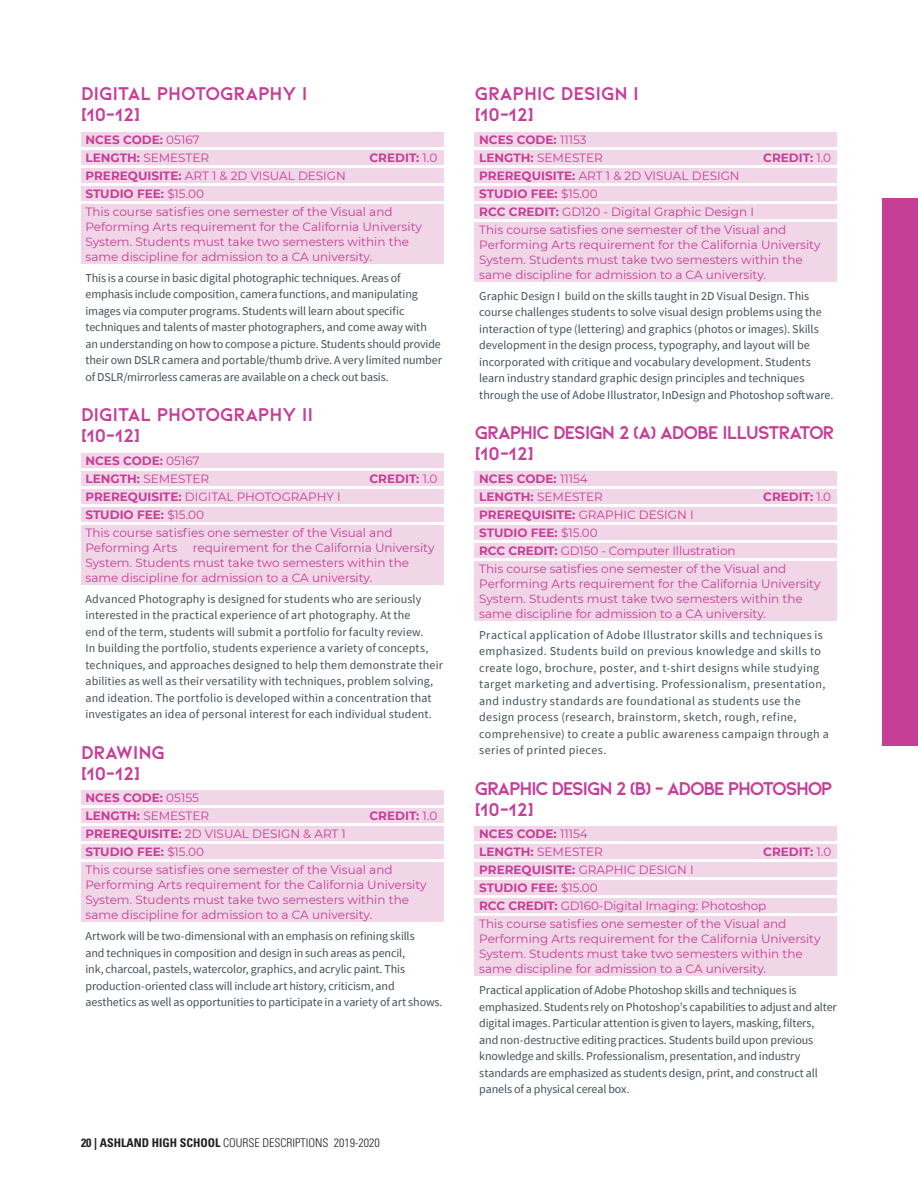
<style>
.page{position:relative;width:918px;height:1188px;background:#fff}
.page>*{position:absolute;margin:0;border:0;box-sizing:border-box;transform-origin:0 0}
.t1{font:700 19.5px/21px "Kiona";letter-spacing:-.02em;color:#c53f97}
.t2{font:700 19.5px/21px "Kiona";letter-spacing:-.07em;color:#c53f97}
.t3{font:700 19.5px/21px "Kiona";letter-spacing:-.075em;color:#c53f97}
.t4{font:12px/16.5px "Source Sans Pro";color:#425159}
.t5{font:12px/18px "Montserrat";color:#c53f97}
.t6{font:12px/16.5px "Source Sans Pro";letter-spacing:.03em;color:#425159}
.t7{font:700 12px/18px "Montserrat";color:#c53f97}
.t8{font:300 condensed 12px "Univers LT Std";color:#231f20}
.s1{font-weight:400}
.s2{font-weight:700}
</style>
<div class="page">
<div style="left:81px;top:132px;width:362px;height:15px;background:#f0d6e7"></div>
<div style="left:81px;top:150px;width:362px;height:15px;background:#f0d6e7"></div>
<div style="left:81px;top:168px;width:362px;height:15px;background:#f0d6e7"></div>
<div style="left:81px;top:186px;width:362px;height:15px;background:#f0d6e7"></div>
<div style="left:81px;top:204px;width:362px;height:60px;background:#f0d6e7"></div>
<div style="left:81px;top:453px;width:362px;height:15px;background:#f0d6e7"></div>
<div style="left:81px;top:471px;width:362px;height:15px;background:#f0d6e7"></div>
<div style="left:81px;top:489px;width:362px;height:15px;background:#f0d6e7"></div>
<div style="left:81px;top:507px;width:362px;height:15px;background:#f0d6e7"></div>
<div style="left:81px;top:525px;width:362px;height:60px;background:#f0d6e7"></div>
<div style="left:81px;top:790px;width:362px;height:15px;background:#f0d6e7"></div>
<div style="left:81px;top:808px;width:362px;height:15px;background:#f0d6e7"></div>
<div style="left:81px;top:826px;width:362px;height:15px;background:#f0d6e7"></div>
<div style="left:81px;top:844px;width:362px;height:15px;background:#f0d6e7"></div>
<div style="left:81px;top:862px;width:362px;height:60px;background:#f0d6e7"></div>
<div style="left:475px;top:132px;width:362px;height:15px;background:#f0d6e7"></div>
<div style="left:475px;top:150px;width:362px;height:15px;background:#f0d6e7"></div>
<div style="left:475px;top:168px;width:362px;height:15px;background:#f0d6e7"></div>
<div style="left:475px;top:186px;width:362px;height:15px;background:#f0d6e7"></div>
<div style="left:475px;top:204px;width:362px;height:15px;background:#f0d6e7"></div>
<div style="left:475px;top:222px;width:362px;height:60px;background:#f0d6e7"></div>
<div style="left:475px;top:471px;width:362px;height:15px;background:#f0d6e7"></div>
<div style="left:475px;top:489px;width:362px;height:15px;background:#f0d6e7"></div>
<div style="left:475px;top:507px;width:362px;height:15px;background:#f0d6e7"></div>
<div style="left:475px;top:525px;width:362px;height:15px;background:#f0d6e7"></div>
<div style="left:475px;top:543px;width:362px;height:15px;background:#f0d6e7"></div>
<div style="left:475px;top:561px;width:362px;height:60px;background:#f0d6e7"></div>
<div style="left:475px;top:826px;width:362px;height:15px;background:#f0d6e7"></div>
<div style="left:475px;top:844px;width:362px;height:15px;background:#f0d6e7"></div>
<div style="left:475px;top:862px;width:362px;height:15px;background:#f0d6e7"></div>
<div style="left:475px;top:880px;width:362px;height:15px;background:#f0d6e7"></div>
<div style="left:475px;top:898px;width:362px;height:15px;background:#f0d6e7"></div>
<div style="left:475px;top:916px;width:362px;height:60px;background:#f0d6e7"></div>
<div style="left:882px;top:198px;width:36px;height:547px;background:#c53f97"></div>
<h1 class="t1" style="left:81px;top:83px;width:228px">DIGITAL PHOTOGRAPHY I [10-12]</h1>
<p class="t7" style="left:86px;top:130px;width:125px">NCES CODE: <span class="s1">05167<br></span>LENGTH: <span class="s1">SEMESTER</span></p>
<p class="t7" style="left:369px;top:148px;width:69px">CREDIT: <span class="s1">1.0</span></p>
<p class="t5" style="left:86px;top:166px;width:309px"><span class="s2">PREREQUISITE:</span> ART 1 &amp; 2D VISUAL DESIGN<br><span class="s2">STUDIO FEE:</span> $15.00<br>This course satisfies one semester of the Visual and</p>
<p class="t5" style="left:86px;top:218px;width:338px;line-height:15px">Peforming Arts requirement for the California University<br>System. Students must take two semesters within the same discipline for admission to a CA university.</p>
<p class="t4" style="left:86px;top:269px;width:358px">This is a course in basic digital photographic techniques. Areas of emphasis include composition, camera functions, and manipulating images via computer programs. Students will learn about specific techniques and talents of master photographers, and come away with an understanding on how to compose a picture. Students should provide their own DSLR camera and portable/thumb drive. A very limited number of DSLR/mirrorless cameras are available on a check out basis.</p>
<h1 class="t1" style="left:81px;top:404px;width:234px">DIGITAL PHOTOGRAPHY II [10-12]</h1>
<p class="t7" style="left:86px;top:451px;width:125px">NCES CODE: <span class="s1">05167<br></span>LENGTH: <span class="s1">SEMESTER</span></p>
<p class="t7" style="left:369px;top:469px;width:70px">CREDIT: <span class="s1">1.0</span></p>
<p class="t5" style="left:86px;top:487px;width:309px"><span class="s2">PREREQUISITE:</span> DIGITAL PHOTOGRAPHY I<br><span class="s2">STUDIO FEE:</span> $15.00<br>This course satisfies one semester of the Visual and</p>
<p class="t5" style="left:86px;top:538px;width:93px">Peforming Arts</p>
<p class="t5" style="left:86px;top:539px;width:351px;line-height:15px;text-indent:107px">requirement for the California University<br>System. Students must take two semesters within the same discipline for admission to a CA university.</p>
<p class="t4" style="left:86px;top:590px;width:359px">Advanced Photography is designed for students who are seriously interested in the practical experience of art photography. At the<br>end of the term, students will submit a portfolio for faculty review.<br>In building the portfolio, students experience a variety of concepts, techniques, and approaches designed to help them demonstrate their abilities as well as their versatility with techniques, problem solving, and ideation. The portfolio is developed within a concentration that investigates an idea of personal interest for each individual student.</p>
<h1 class="t1" style="left:81px;top:741px;width:86px">DRAWING [10-12]</h1>
<p class="t7" style="left:86px;top:788px;width:125px">NCES CODE: <span class="s1">05155<br></span>LENGTH: <span class="s1">SEMESTER</span></p>
<p class="t7" style="left:369px;top:806px;width:69px">CREDIT: <span class="s1">1.0</span></p>
<p class="t5" style="left:86px;top:824px;width:309px"><span class="s2">PREREQUISITE:</span> 2D VISUAL DESIGN &amp; ART 1<br><span class="s2">STUDIO FEE:</span> $15.00<br>This course satisfies one semester of the Visual and</p>
<p class="t5" style="left:86px;top:877px;width:343px;line-height:15px">Performing Arts requirement for the California University<br>System. Students must take two semesters within the same discipline for admission to a CA university.</p>
<p class="t4" style="left:86px;top:928px;width:359px">Artwork will be two-dimensional with an emphasis on refining skills<br>and techniques in composition and design in such areas as pencil,<br>ink, charcoal, pastels, watercolor, graphics, and acrylic paint. This production-oriented class will include art history, criticism, and aesthetics as well as opportunities to participate in a variety of art shows.</p>
<p class="t8" style="left:81px;top:1136px;width:300px"><span class="s2">20 | ASHLAND HIGH SCHOOL</span> COURSE DESCRIPTIONS 2019-2020</p>
<h1 class="t1" style="left:475px;top:83px;width:166px">GRAPHIC DESIGN I [10-12]</h1>
<p class="t7" style="left:479px;top:130px;width:125px">NCES CODE: <span class="s1">11153<br></span>LENGTH: <span class="s1">SEMESTER</span></p>
<p class="t7" style="left:763px;top:148px;width:69px">CREDIT: <span class="s1">1.0</span></p>
<p class="t5" style="left:479px;top:166px;width:309px"><span class="s2">PREREQUISITE:</span> ART 1 &amp; 2D VISUAL DESIGN <span class="s2">STUDIO FEE:</span> $15.00<br><span class="s2">RCC CREDIT:</span> GD120 - Digital Graphic Design I<br>This course satisfies one semester of the Visual and</p>
<p class="t5" style="left:479px;top:236px;width:343px;line-height:15px">Performing Arts requirement for the California University<br>System. Students must take two semesters within the same discipline for admission to a CA university.</p>
<p class="t4" style="left:479px;top:287px;width:356px">Graphic Design I build on the skills taught in 2D Visual Design. This course challenges students to solve visual design problems using the interaction of type (lettering) and graphics (photos or images). Skills development in the design process, typography, and layout will be incorporated with critique and vocabulary development. Students learn industry standard graphic design principles and techniques through the use of Adobe Illustrator, InDesign and Photoshop software.</p>
<h1 class="t2" style="left:475px;top:422px;width:361px">GRAPHIC DESIGN 2 (A) ADOBE ILLUSTRATOR [10-12]</h1>
<p class="t7" style="left:479px;top:469px;width:125px">NCES CODE: <span class="s1">11154<br></span>LENGTH: <span class="s1">SEMESTER</span></p>
<p class="t7" style="left:763px;top:487px;width:69px">CREDIT: <span class="s1">1.0</span></p>
<p class="t5" style="left:479px;top:505px;width:309px"><span class="s2">PREREQUISITE:</span> GRAPHIC DESIGN I<br><span class="s2">STUDIO FEE:</span> $15.00<br><span class="s2">RCC CREDIT:</span> GD150 - Computer Illustration<br>This course satisfies one semester of the Visual and</p>
<p class="t5" style="left:479px;top:575px;width:343px;line-height:15px">Performing Arts requirement for the California University<br>System. Students must take two semesters within the same discipline for admission to a CA university.</p>
<p class="t6" style="left:479px;top:626px;width:351px">Practical application of Adobe Illustrator skills and techniques is emphasized. Students build on previous knowledge and skills to create logo, brochure, poster, and t-shirt designs while studying target marketing and advertising. Professionalism, presentation, and industry standards are foundational as students use the design process (research, brainstorm, sketch, rough, refine, comprehensive) to create a public awareness campaign through a series of printed pieces.</p>
<h1 class="t3" style="left:475px;top:777px;width:360px">GRAPHIC DESIGN 2 (B) - ADOBE PHOTOSHOP [10-12]</h1>
<p class="t7" style="left:479px;top:824px;width:125px">NCES CODE: <span class="s1">11154<br></span>LENGTH: <span class="s1">SEMESTER</span></p>
<p class="t7" style="left:763px;top:842px;width:70px">CREDIT: <span class="s1">1.0</span></p>
<p class="t5" style="left:479px;top:860px;width:309px"><span class="s2">PREREQUISITE:</span> GRAPHIC DESIGN I<br><span class="s2">STUDIO FEE:</span> $15.00<br><span class="s2">RCC CREDIT:</span> GD160-Digital Imaging: Photoshop This course satisfies one semester of the Visual and</p>
<p class="t5" style="left:479px;top:931px;width:343px;line-height:15px">Performing Arts requirement for the California University<br>System. Students must take two semesters within the same discipline for admission to a CA university.</p>
<p class="t4" style="left:479px;top:982px;width:359px">Practical application of Adobe Photoshop skills and techniques is emphasized. Students rely on Photoshop’s capabilities to adjust and alter digital images. Particular attention is given to layers, masking, filters,<br>and non-destructive editing practices. Students build upon previous knowledge and skills. Professionalism, presentation, and industry standards are emphasized as students design, print, and construct all panels of a physical cereal box.</p>
</div>
